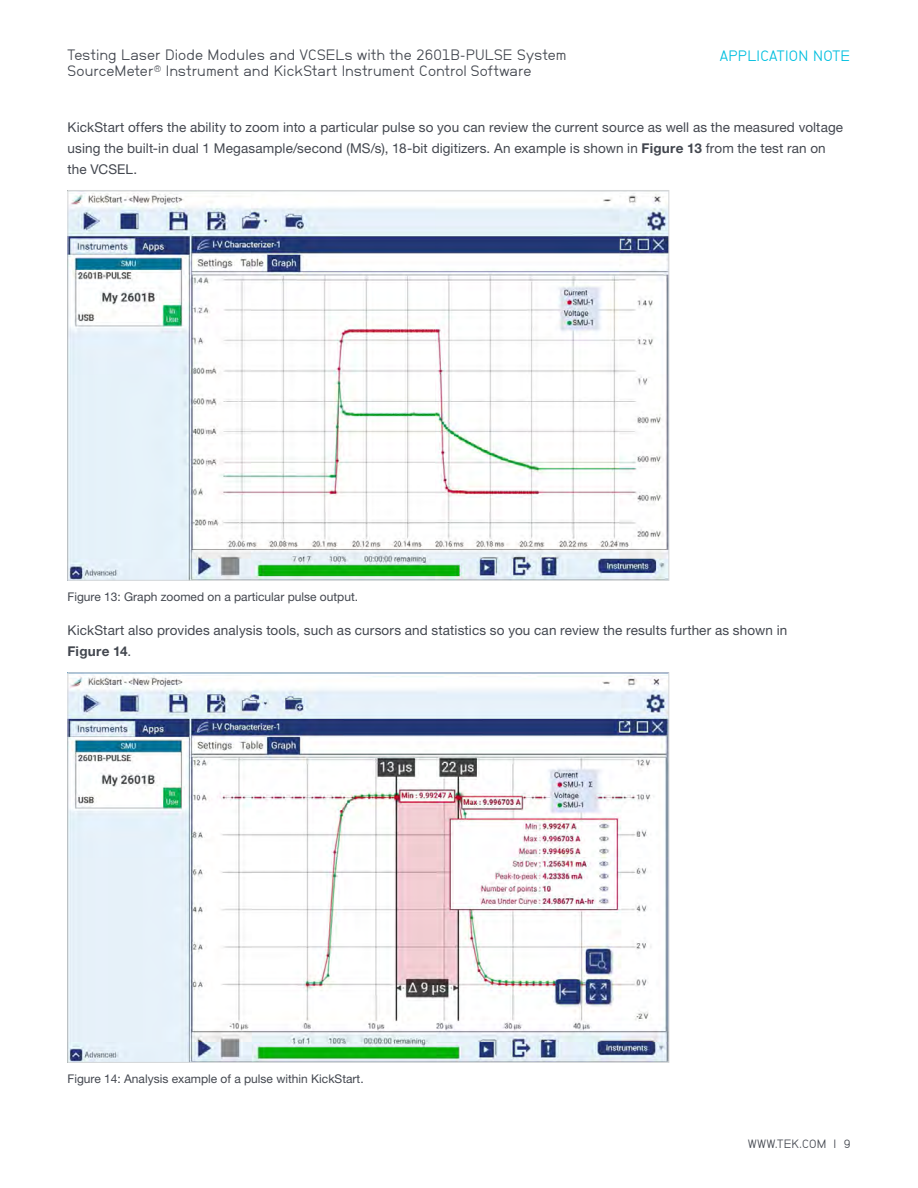
<style>
.page{position:relative;width:918px;height:1188px;background:#fff}
.page>*{position:absolute;margin:0;border:0;box-sizing:border-box;transform-origin:0 0}
.t1{font:15px "NB Grotesk";letter-spacing:.005em;color:#43474f}
.t2{font:15px "NB Grotesk";letter-spacing:.02em;color:#00bfdf}
.t3{font:13.5px/21px "Helvetica Neue LT Std";letter-spacing:.01em;color:#43474f}
.t4{font:12px "Helvetica Neue LT Std";color:#43474f}
.t5{font:12px "NB Grotesk";letter-spacing:.025em;color:#43474f}
.s1{font-weight:700}
</style>
<div class="page">
<img style="left:70px;top:193px;width:597px;height:386px">
<img style="left:70px;top:674px;width:597px;height:387px">
<p class="t1" style="left:68px;top:46px;width:500px">Testing Laser Diode Modules and VCSELs with the 2601B-PULSE System</p>
<p class="t2" style="left:720px;top:47px;width:132px">APPLICATION NOTE</p>
<p class="t1" style="left:68px;top:62px;width:465px">SourceMeter<sup>®</sup> Instrument and KickStart Instrument Control Software</p>
<p class="t3" style="left:68px;top:117px;width:777px">KickStart offers the ability to zoom into a particular pulse so you can review the current source as well as the measured voltage using the built-in dual 1 Megasample/second (MS/s), 18-bit digitizers. An example is shown in <span class="s1">Figure 13</span> from the test ran on the VCSEL.</p>
<p class="t4" style="left:68px;top:590px;width:292px">Figure 13: Graph zoomed on a particular pulse output.</p>
<p class="t3" style="left:68px;top:620px;width:721px">KickStart also provides analysis tools, such as cursors and statistics so you can review the results further as shown in<br><span class="s1">Figure 14</span>.</p>
<p class="t4" style="left:68px;top:1072px;width:298px">Figure 14: Analysis example of a pulse within KickStart.</p>
<p class="t5" style="left:748px;top:1137px;width:104px">WWW.TEK.COM | 9</p>
</div>
